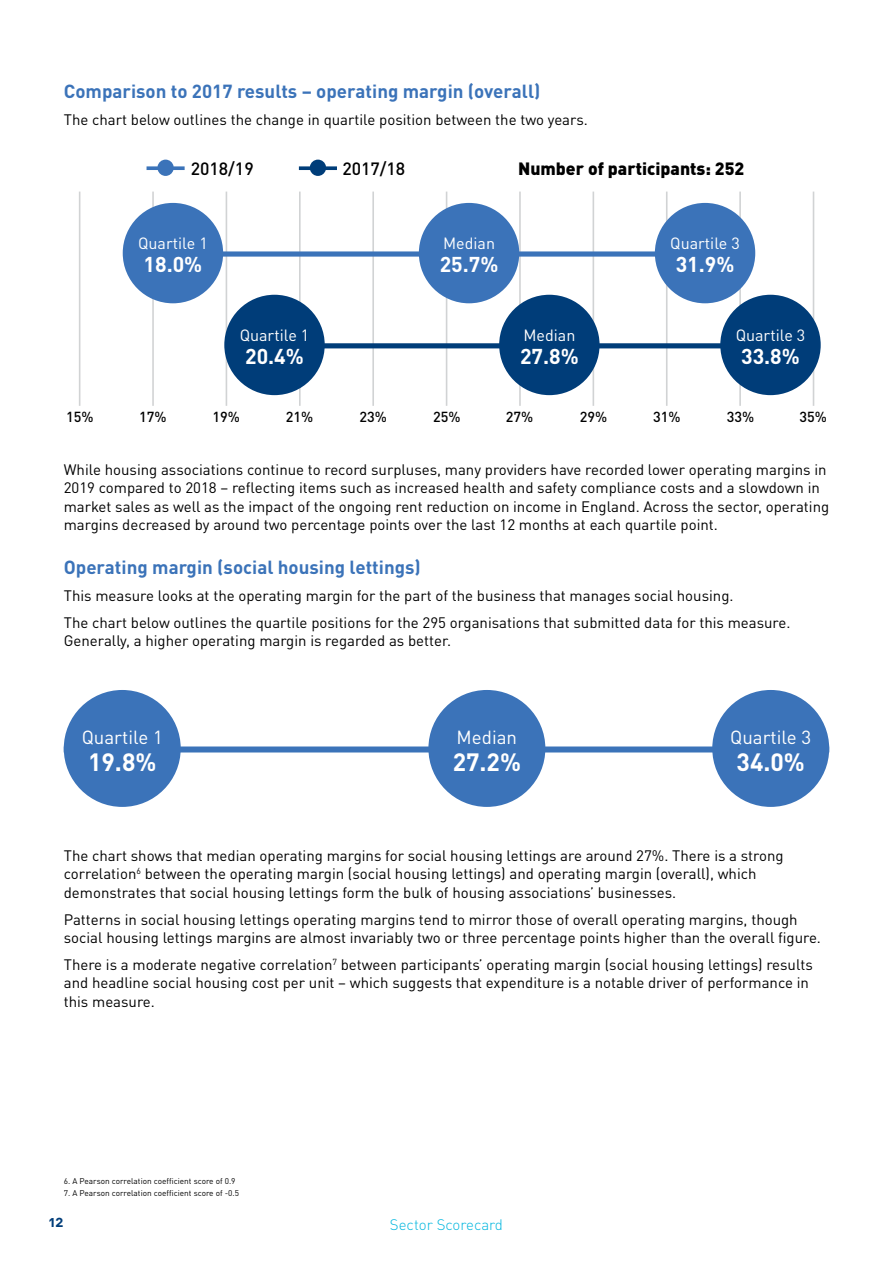
<style>
.page{position:relative;width:893px;height:1263px;background:#fff}
.page>*{position:absolute;margin:0;border:0;box-sizing:border-box;transform-origin:0 0}
.t1{font:700 24.75px "DIN Pro";color:#fff}
.t2{font:700 21.3px "DIN Pro";color:#fff}
.t3{font:700 18.75px "DIN Pro";color:#3b73b9}
.t4{font:18.75px "DIN Pro";color:#fff}
.t5{font:900 17.55px "DIN Pro";color:#000}
.t6{font:500 17.55px "DIN Pro";color:#000}
.t7{font:16.05px "DIN Pro";color:#fff}
.t8{font:15px/18.3px "DIN Pro";color:#000}
.t9{font:300 15px "DIN";color:#00b6de}
.t10{font:15px "DIN Bold Alternate";color:#003d79}
.t11{font:500 14.4px "DIN Pro";color:#000}
.t12{font:8.25px "DIN Pro";color:#000}
</style>
<div class="page">
<div style="left:64px;top:690px;width:117px;height:117px;background:#3b73b9;border-radius:50%"></div>
<div style="left:712px;top:690px;width:117px;height:117px;background:#3b73b9;border-radius:50%"></div>
<div style="left:428px;top:690px;width:117px;height:117px;background:#3b73b9;border-radius:50%"></div>
<div style="left:64px;top:746px;width:765px;height:6px;background:#3b73b9"></div>
<hr style="left:79px;top:192px;width:1px;height:214px;background:#d1d3d4">
<hr style="left:152px;top:192px;width:2px;height:214px;background:#d1d3d4">
<hr style="left:226px;top:192px;width:1px;height:214px;background:#d1d3d4">
<hr style="left:299px;top:192px;width:2px;height:214px;background:#d1d3d4">
<hr style="left:372px;top:192px;width:2px;height:214px;background:#d1d3d4">
<hr style="left:446px;top:192px;width:1px;height:214px;background:#d1d3d4">
<hr style="left:519px;top:192px;width:2px;height:214px;background:#d1d3d4">
<hr style="left:593px;top:192px;width:1px;height:214px;background:#d1d3d4">
<hr style="left:666px;top:192px;width:1px;height:214px;background:#d1d3d4">
<hr style="left:813px;top:192px;width:1px;height:214px;background:#d1d3d4">
<hr style="left:739px;top:192px;width:2px;height:214px;background:#d1d3d4">
<div style="left:142px;top:251px;width:563px;height:6px;background:#3b73b9"></div>
<div style="left:123px;top:203px;width:100px;height:100px;background:#3b73b9;border-radius:50%"></div>
<div style="left:655px;top:203px;width:100px;height:100px;background:#3b73b9;border-radius:50%"></div>
<div style="left:419px;top:203px;width:100px;height:100px;background:#3b73b9;border-radius:50%"></div>
<div style="left:234px;top:343px;width:530px;height:5px;background:#003d79"></div>
<div style="left:224px;top:295px;width:101px;height:100px;background:#003d79;border-radius:50%"></div>
<div style="left:720px;top:295px;width:101px;height:100px;background:#003d79;border-radius:50%"></div>
<div style="left:499px;top:295px;width:101px;height:100px;background:#003d79;border-radius:50%"></div>
<svg style="left:147px;top:160px;width:38px;height:16px"></svg>
<svg style="left:299px;top:160px;width:38px;height:16px"></svg>
<p class="t3" style="left:64px;top:76px;width:478px">Comparison to 2017 results – operating margin (overall)</p>
<p class="t8" style="left:64px;top:109px;width:526px">The chart below outlines the change in quartile position between the two years.</p>
<p class="t6" style="left:191px;top:154px;width:64px">2018/19</p>
<p class="t6" style="left:342px;top:154px;width:64px">2017/18</p>
<p class="t5" style="left:518px;top:153px;width:228px">Number of participants: 252</p>
<p class="t7" style="left:138px;top:231px;width:71px">Quartile 1</p>
<h2 class="t2" style="left:144px;top:247px;width:60px">18.0%</h2>
<p class="t7" style="left:240px;top:322px;width:71px">Quartile 1</p>
<h2 class="t2" style="left:245px;top:338px;width:60px">20.4%</h2>
<p class="t7" style="left:443px;top:231px;width:54px">Median</p>
<h2 class="t2" style="left:440px;top:247px;width:60px">25.7%</h2>
<p class="t7" style="left:523px;top:322px;width:54px">Median</p>
<h2 class="t2" style="left:520px;top:338px;width:60px">27.8%</h2>
<p class="t7" style="left:670px;top:231px;width:71px">Quartile 3</p>
<h2 class="t2" style="left:676px;top:247px;width:60px">31.9%</h2>
<p class="t7" style="left:736px;top:322px;width:71px">Quartile 3</p>
<h2 class="t2" style="left:741px;top:338px;width:60px">33.8%</h2>
<p class="t11" style="left:66px;top:405px;width:29px">15%</p>
<p class="t11" style="left:139px;top:405px;width:29px">17%</p>
<p class="t11" style="left:212px;top:405px;width:29px">19%</p>
<p class="t11" style="left:286px;top:405px;width:29px">21%</p>
<p class="t11" style="left:359px;top:405px;width:29px">23%</p>
<p class="t11" style="left:433px;top:405px;width:29px">25%</p>
<p class="t11" style="left:506px;top:405px;width:29px">27%</p>
<p class="t11" style="left:580px;top:405px;width:29px">29%</p>
<p class="t11" style="left:653px;top:405px;width:29px">31%</p>
<p class="t11" style="left:727px;top:405px;width:29px">33%</p>
<p class="t11" style="left:799px;top:405px;width:29px">35%</p>
<p class="t8" style="left:64px;top:459px;width:767px">While housing associations continue to record surpluses, many providers have recorded lower operating margins in 2019 compared to 2018 – reflecting items such as increased health and safety compliance costs and a slowdown in market sales as well as the impact of the ongoing rent reduction on income in England. Across the sector, operating margins decreased by around two percentage points over the last 12 months at each quartile point.</p>
<p class="t3" style="left:64px;top:551px;width:359px">Operating margin (social housing lettings)</p>
<p class="t8" style="left:64px;top:580px;width:728px;line-height:26.8px">This measure looks at the operating margin for the part of the business that manages social housing.<br>The chart below outlines the quartile positions for the 295 organisations that submitted data for this measure.</p>
<p class="t8" style="left:64px;top:630px;width:389px">Generally, a higher operating margin is regarded as better.</p>
<p class="t4" style="left:82px;top:722px;width:83px">Quartile 1</p>
<h1 class="t1" style="left:88px;top:741px;width:70px">19.8%</h1>
<p class="t4" style="left:457px;top:722px;width:62px">Median</p>
<h1 class="t1" style="left:453px;top:741px;width:70px">27.2%</h1>
<p class="t4" style="left:730px;top:722px;width:83px">Quartile 3</p>
<h1 class="t1" style="left:736px;top:741px;width:70px">34.0%</h1>
<p class="t8" style="left:64px;top:845px;width:721px">The chart shows that median operating margins for social housing lettings are around 27%. There is a strong correlation<sup>6</sup> between the operating margin (social housing lettings) and operating margin (overall), which demonstrates that social housing lettings form the bulk of housing associations’ businesses.</p>
<p class="t8" style="left:64px;top:908px;width:759px">Patterns in social housing lettings operating margins tend to mirror those of overall operating margins, though social housing lettings margins are almost invariably two or three percentage points higher than the overall figure.</p>
<p class="t8" style="left:64px;top:954px;width:750px">There is a moderate negative correlation<sup>7</sup> between participants’ operating margin (social housing lettings) results and headline social housing cost per unit – which suggests that expenditure is a notable driver of performance in this measure.</p>
<p class="t12" style="left:64px;top:1174px;width:173px">6. A Pearson correlation coefficient score of 0.9</p>
<p class="t12" style="left:64px;top:1187px;width:177px">7. A Pearson correlation coefficient score of -0.5</p>
<p class="t10" style="left:49px;top:1211px;width:16px">12</p>
<p class="t9" style="left:390px;top:1216px;width:115px">Sector Scorecard</p>
</div>
